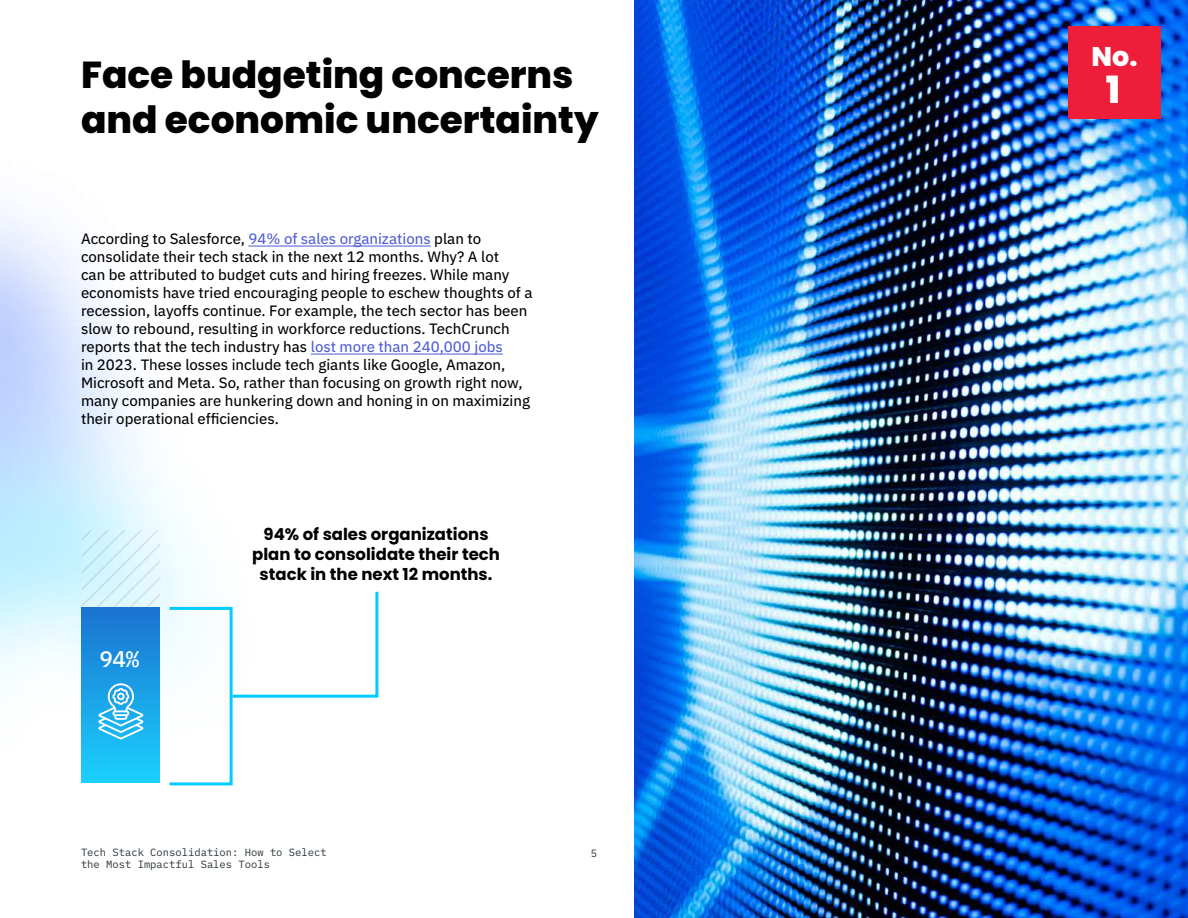
<style>
.page{position:relative;width:1188px;height:918px;background:#fff}
.page>*{position:absolute;margin:0;border:0;box-sizing:border-box;transform-origin:0 0}
.t1{font:800 37.5px/45px "Poppins";color:#000101}
.t2{font:800 37.5px "Poppins";color:#fff}
.t3{font:800 27px "Poppins";color:#fff}
.t4{font:500 22.5px "IBM Plex Mono";color:#fff}
.t5{font:700 16.5px/19.8px "Poppins";color:#000101;text-align:center}
.t6{font:15px/18px "IBM Plex Sans Text";color:#000101}
.t7{font:10.5px/12.6px "IBM Plex Mono";color:#2a3439}
.s1{color:#4f5cd6}
</style>
<div class="page">
<img style="left:0;top:210px;width:286px;height:576px">
<img style="left:634px;top:0;width:554px;height:918px">
<hr style="left:248px;top:246px;width:183px;height:1px;background:#4f5cd6">
<hr style="left:311px;top:354px;width:192px;height:1px;background:#4f5cd6">
<div style="left:1069px;top:26px;width:92px;height:92px;background:#ee1e3a"></div>
<svg style="left:82px;top:530px;width:78px;height:78px"></svg>
<div style="left:82px;top:608px;width:78px;height:175px;background:linear-gradient(to bottom,#1a73d0,#1ad1ff)"></div>
<svg style="left:98px;top:683px;width:46px;height:57px"></svg>
<div style="left:168px;top:607px;width:65px;height:178px;border:3px solid #0cf"></div>
<svg style="left:230px;top:589px;width:149px;height:110px"></svg>
<h1 class="t1" style="left:81px;top:53px;width:519px">Face budgeting concerns and economic uncertainty</h1>
<p class="t6" style="left:81px;top:229px;width:453px">According to Salesforce, <span class="s1">94% of sales organizations</span> plan to consolidate their tech stack in the next 12 months. Why? A lot<br>can be attributed to budget cuts and hiring freezes. While many economists have tried encouraging people to eschew thoughts of a recession, layoffs continue. For example, the tech sector has been slow to rebound, resulting in workforce reductions. TechCrunch reports that the tech industry has <span class="s1">lost more than 240,000 jobs<br></span>in 2023. These losses include tech giants like Google, Amazon, Microsoft and Meta. So, rather than focusing on growth right now, many companies are hunkering down and honing in on maximizing their operational efficiencies.</p>
<h3 class="t4" style="left:100px;top:642px;width:41px">94%</h3>
<p class="t5" style="left:252px;top:525px;width:249px">94% of sales organizations plan to consolidate their tech stack in the next 12 months.</p>
<p class="t7" style="left:81px;top:845px;width:247px">Tech Stack Consolidation: How to Select the Most Impactful Sales Tools</p>
<p class="t7" style="left:591px;top:847px;width:8px">5</p>
<h2 class="t3" style="left:1092px;top:40px;width:47px">No.</h2>
<h1 class="t2" style="left:1106px;top:68px;width:16px">1</h1>
</div>
